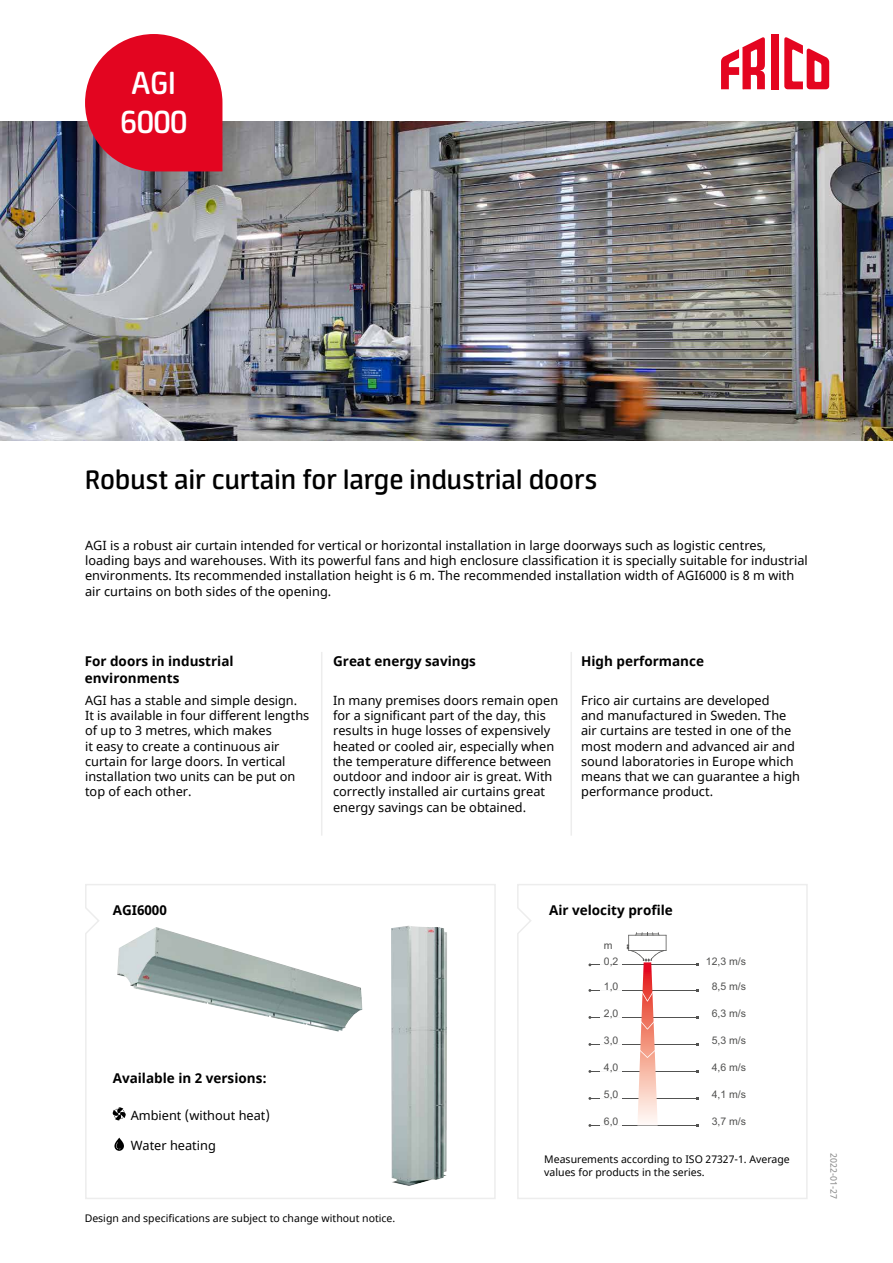
<style>
.page{position:relative;width:893px;height:1263px;background:#fff}
.page>*{position:absolute;margin:0;border:0;box-sizing:border-box;transform-origin:0 0}
.t1{font:600 36px/39px "Neuron";color:#fff;text-align:center}
.t2{font:600 30px "Neuron";color:#000}
.t3{font:700 13.5px/16.2px "Noto Sans";color:#000}
.t4{font:12.75px/15.3px "Noto Sans";color:#000}
.t5{font:10.5px/12.6px "Noto Sans";color:#000}
.t6{font:10.5px "Arial";color:#525251}
.t7{font:9px "Noto Sans";color:#878787}
</style>
<div class="page">
<img style="left:0;top:121px;width:893px;height:319px">
<svg style="left:85px;top:884px;width:411px;height:315px"></svg>
<img style="left:125px;top:927px;width:31px;height:18px">
<img style="left:391px;top:926px;width:56px;height:260px">
<svg style="left:85px;top:34px;width:137px;height:137px;background:#df253c"></svg>
<svg style="left:113px;top:1107px;width:13px;height:13px"></svg>
<svg style="left:114px;top:1137px;width:10px;height:14px"></svg>
<hr style="left:321px;top:652px;width:1px;height:184px;background:#ededed">
<hr style="left:570px;top:652px;width:2px;height:184px;background:#ededed">
<svg style="left:517px;top:884px;width:291px;height:315px"></svg>
<div style="left:771px;top:34px;width:7px;height:55px;background:#e40520"></div>
<svg style="left:784px;top:37px;width:45px;height:52px"></svg>
<svg style="left:721px;top:37px;width:44px;height:52px"></svg>
<h1 class="t1" style="left:120px;top:63px;width:68px">AGI<br>6000</h1>
<h2 class="t2" style="left:85px;top:463px;width:514px">Robust air curtain for large industrial doors</h2>
<p class="t4" style="left:85px;top:538px;width:724px">AGI is a robust air curtain intended for vertical or horizontal installation in large doorways such as logistic centres, loading bays and warehouses. With its powerful fans and high enclosure classification it is specially suitable for industrial environments. Its recommended installation height is 6 m. The recommended installation width of AGI6000 is 8 m with air curtains on both sides of the opening.</p>
<p class="t3" style="left:85px;top:654px;width:150px">For doors in industrial environments</p>
<p class="t4" style="left:85px;top:693px;width:226px">AGI has a stable and simple design.<br>It is available in four different lengths of up to 3 metres, which makes<br>it easy to create a continuous air curtain for large doors. In vertical installation two units can be put on top of each other.</p>
<p class="t3" style="left:333px;top:654px;width:144px">Great energy savings</p>
<p class="t4" style="left:333px;top:693px;width:227px">In many premises doors remain open for a significant part of the day, this results in huge losses of expensively heated or cooled air, especially when the temperature difference between outdoor and indoor air is great. With correctly installed air curtains great energy savings can be obtained.</p>
<p class="t3" style="left:581px;top:654px;width:124px">High performance</p>
<p class="t4" style="left:581px;top:693px;width:220px">Frico air curtains are developed<br>and manufactured in Sweden. The air curtains are tested in one of the most modern and advanced air and sound laboratories in Europe which means that we can guarantee a high performance product.</p>
<p class="t3" style="left:113px;top:902px;width:56px">AGI6000</p>
<p class="t3" style="left:113px;top:1070px;width:156px">Available in 2 versions:</p>
<p class="t4" style="left:131px;top:1108px;width:141px">Ambient (without heat)</p>
<p class="t4" style="left:131px;top:1138px;width:87px">Water heating</p>
<p class="t5" style="left:85px;top:1212px;width:312px">Design and specifications are subject to change without notice.</p>
<p class="t3" style="left:549px;top:902px;width:125px">Air velocity profile</p>
<p class="t6" style="left:604px;top:939px;width:10px">m</p>
<p class="t6" style="left:604px;top:954px;width:16px">0,2</p>
<p class="t6" style="left:604px;top:980px;width:16px">1,0</p>
<p class="t6" style="left:604px;top:1007px;width:16px">2,0</p>
<p class="t6" style="left:604px;top:1034px;width:16px">3,0</p>
<p class="t6" style="left:604px;top:1061px;width:16px">4,0</p>
<p class="t6" style="left:604px;top:1088px;width:16px">5,0</p>
<p class="t6" style="left:604px;top:1115px;width:16px">6,0</p>
<p class="t6" style="left:706px;top:954px;width:42px">12,3 m/s</p>
<p class="t6" style="left:712px;top:980px;width:36px">8,5 m/s</p>
<p class="t6" style="left:712px;top:1007px;width:36px">6,3 m/s</p>
<p class="t6" style="left:712px;top:1034px;width:36px">5,3 m/s</p>
<p class="t6" style="left:712px;top:1061px;width:36px">4,6 m/s</p>
<p class="t6" style="left:712px;top:1088px;width:36px">4,1 m/s</p>
<p class="t6" style="left:712px;top:1115px;width:36px">3,7 m/s</p>
<p class="t5" style="left:544px;top:1154px;width:247px">Measurements according to ISO 27327-1. Average values for products in the series.</p>
<p class="t7" style="left:840px;top:1153px;width:47px;rotate:90deg">2022-01-27</p>
</div>
